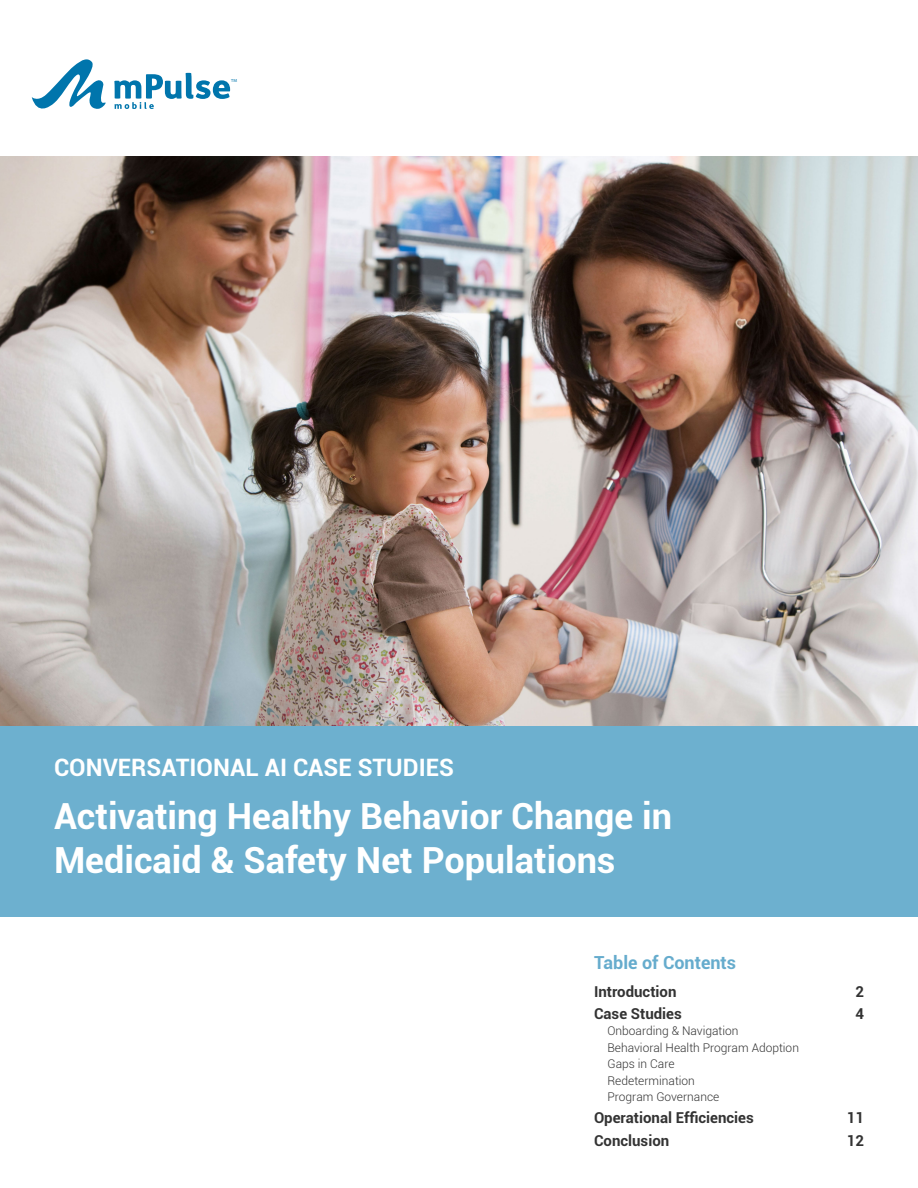
<style>
.page{position:relative;width:918px;height:1188px;background:#fff}
.page>*{position:absolute;margin:0;border:0;box-sizing:border-box;transform-origin:0 0}
.t1{font:700 36px/43.2px "Roboto";color:#fff}
.t2{font:700 24px "Roboto";color:#fff}
.t3{font:700 18px "Roboto";color:#66accd}
.t4{font:700 15px "Roboto";color:#333}
.t5{font:300 12px/16.5px "Roboto";color:#333}
.t6{font:4.35px "Myriad Pro";color:#0075ac}
</style>
<div class="page">
<svg style="left:32px;top:59px;width:74px;height:50px"></svg>
<svg style="left:114px;top:73px;width:116px;height:36px"></svg>
<img style="left:0;top:157px;width:918px;height:569px">
<div style="left:0;top:726px;width:918px;height:191px;background:#6db0cf"></div>
<p class="t6" style="left:231px;top:78px;width:7px">TM</p>
<h2 class="t2" style="left:54px;top:750px;width:401px">CONVERSATIONAL AI CASE STUDIES</h2>
<h1 class="t1" style="left:54px;top:794px;width:620px">Activating Healthy Behavior Change in<br>Medicaid &amp; Safety Net Populations</h1>
<h3 class="t3" style="left:594px;top:950px;width:144px">Table of Contents</h3>
<p class="t4" style="left:594px;top:981px;width:84px">Introduction</p>
<p class="t4" style="left:855px;top:981px;width:10px">2</p>
<p class="t4" style="left:594px;top:1003px;width:89px">Case Studies</p>
<p class="t4" style="left:855px;top:1003px;width:10px">4</p>
<p class="t5" style="left:608px;top:1023px;width:193px">Onboarding &amp; Navigation<br>Behavioral Health Program Adoption<br>Gaps in Care<br>Redetermination<br>Program Governance</p>
<p class="t4" style="left:594px;top:1107px;width:161px">Operational Efficiencies</p>
<p class="t4" style="left:847px;top:1107px;width:19px">11</p>
<p class="t4" style="left:594px;top:1131px;width:77px">Conclusion</p>
<p class="t4" style="left:847px;top:1131px;width:19px">12</p>
</div>
